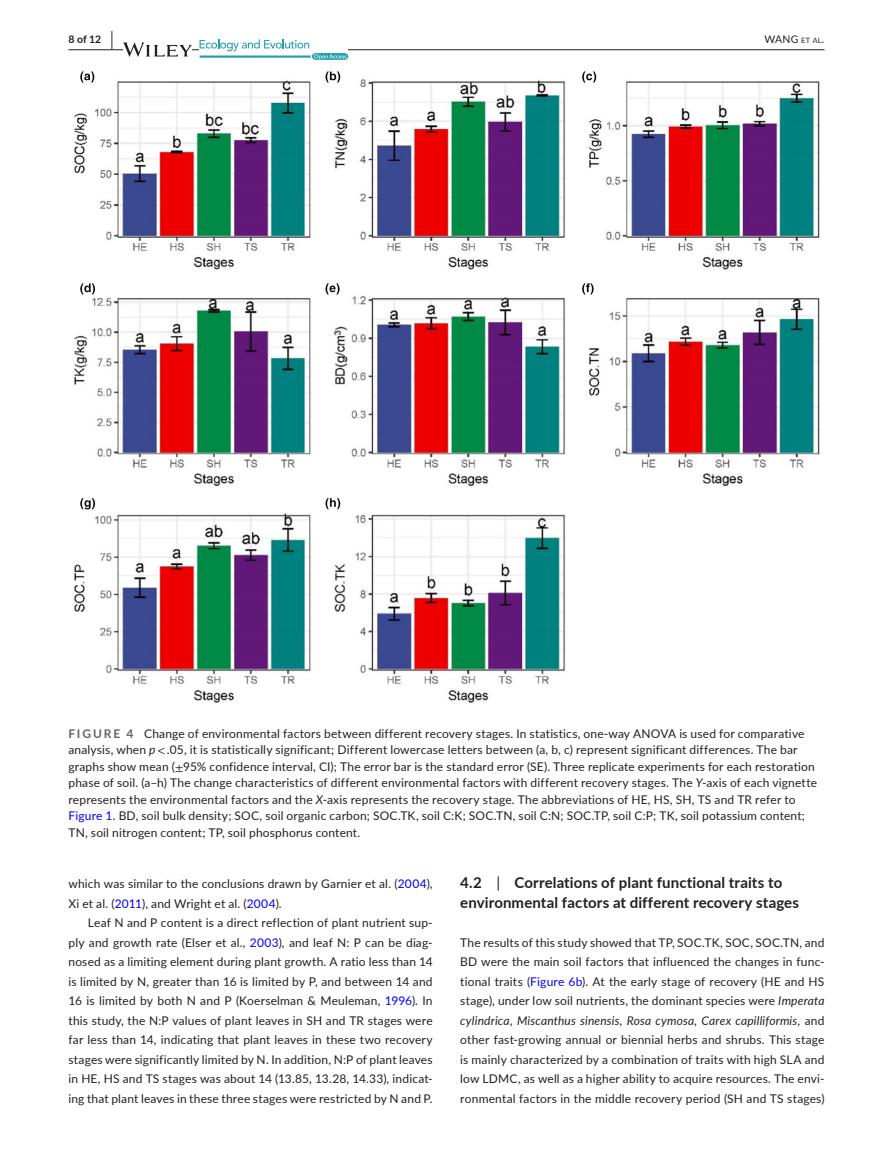
<style>
.page{position:relative;width:893px;height:1174px;background:#fff}
.page>*{position:absolute;margin:0;border:0;box-sizing:border-box;transform-origin:0 0}
.t1{font:700 15px/19.5px "Lato";letter-spacing:.01em;color:#231f20}
.t2{font:12px/19.5px "Lato";letter-spacing:.015em;color:#231f20}
.t3{font:10.5px "Lato";color:#231f20}
.t4{font:700 10.5px "Lato";color:#231f20}
.s1{font-size:19.5px}
.s2{font-size:7.35px}
.s3{font-weight:700;color:#636366}
.s4{font-style:italic}
.s5{font-family:"STIX"}
.s6{color:#00f}
.s7{font-weight:400}
</style>
<div class="page">
<hr style="left:68px;top:49px;width:756px;height:1px;background:#231f20">
<svg style="left:123px;top:42px;width:69px;height:15px"></svg>
<svg style="left:200px;top:39px;width:148px;height:21px"></svg>
<img style="left:74px;top:71px;width:746px;height:632px">
<p class="t4" style="left:68px;top:31px;width:46px">8 of 12 <span class="s1">|</span></p>
<p class="t3" style="left:764px;top:31px;width:61px">WANG <span class="s2">et al</span>.</p>
<p class="t2" style="left:68px;top:724px;width:750px;line-height:16.5px"><span class="s3">FIGURE 4</span> Change of environmental factors between different recovery stages. In statistics, one-way ANOVA is used for comparative analysis, when <span class="s4">p</span><span class="s5">&lt;</span> .05, it is statistically significant; Different lowercase letters between (a, b, c) represent significant differences. The bar graphs show mean (<span class="s5">±</span>95% confidence interval, CI); The error bar is the standard error (SE). Three replicate experiments for each restoration phase of soil. (a–h) The change characteristics of different environmental factors with different recovery stages. The <span class="s4">Y</span>-axis of each vignette represents the environmental factors and the <span class="s4">X</span>-axis represents the recovery stage. The abbreviations of HE, HS, SH, TS and TR refer to <span class="s6">Figure 1</span>. BD, soil bulk density; SOC, soil organic carbon; SOC.TK, soil C:K; SOC.TN, soil C:N; SOC.TP, soil C:P; TK, soil potassium content; TN, soil nitrogen content; TP, soil phosphorus content.</p>
<p class="t2" style="left:68px;top:873px;width:366px">which was similar to the conclusions drawn by Garnier et al. (<span class="s6">2004</span>),<br>Xi et al. (<span class="s6">2011</span>), and Wright et al. (<span class="s6">2004</span>).</p>
<p class="t2" style="left:68px;top:912px;width:366px;text-align:justify;text-indent:20px">Leaf N and P content is a direct reflection of plant nutrient sup&shy;ply and growth rate (Elser et al., <span class="s6">2003</span>), and leaf N: P can be diag&shy;nosed as a limiting element during plant growth. A ratio less than 14 is limited by N, greater than 16 is limited by P, and between 14 and 16 is limited by both N and P (Koerselman &amp; Meuleman, <span class="s6">1996</span>). In this study, the N:P values of plant leaves in SH and TR stages were far less than 14, indicating that plant leaves in these two recovery stages were significantly limited by N. In addition, N:P of plant leaves in HE, HS and TS stages was about 14 (13.85, 13.28, 14.33), indicat&shy;ing that plant leaves in these three stages were restricted by N and P.</p>
<p class="t1" style="left:460px;top:872px;width:340px">4.2 <span class="s7">|</span> Correlations of plant functional traits to environmental factors at different recovery stages</p>
<p class="t2" style="left:460px;top:932px;width:366px;text-align:justify">The results of this study showed that TP, SOC.TK, SOC, SOC.TN, and BD were the main soil factors that influenced the changes in func&shy;tional traits (<span class="s6">Figure 6b</span>). At the early stage of recovery (HE and HS stage), under low soil nutrients, the dominant species were <span class="s4">Imperata cylindrica</span>, <span class="s4">Miscanthus sinensis</span>, <span class="s4">Rosa cymosa</span>, <span class="s4">Carex capilliformis</span>, and other fast-growing annual or biennial herbs and shrubs. This stage is mainly characterized by a combination of traits with high SLA and low LDMC, as well as a higher ability to acquire resources. The envi&shy;ronmental factors in the middle recovery period (SH and TS stages)</p>
</div>
